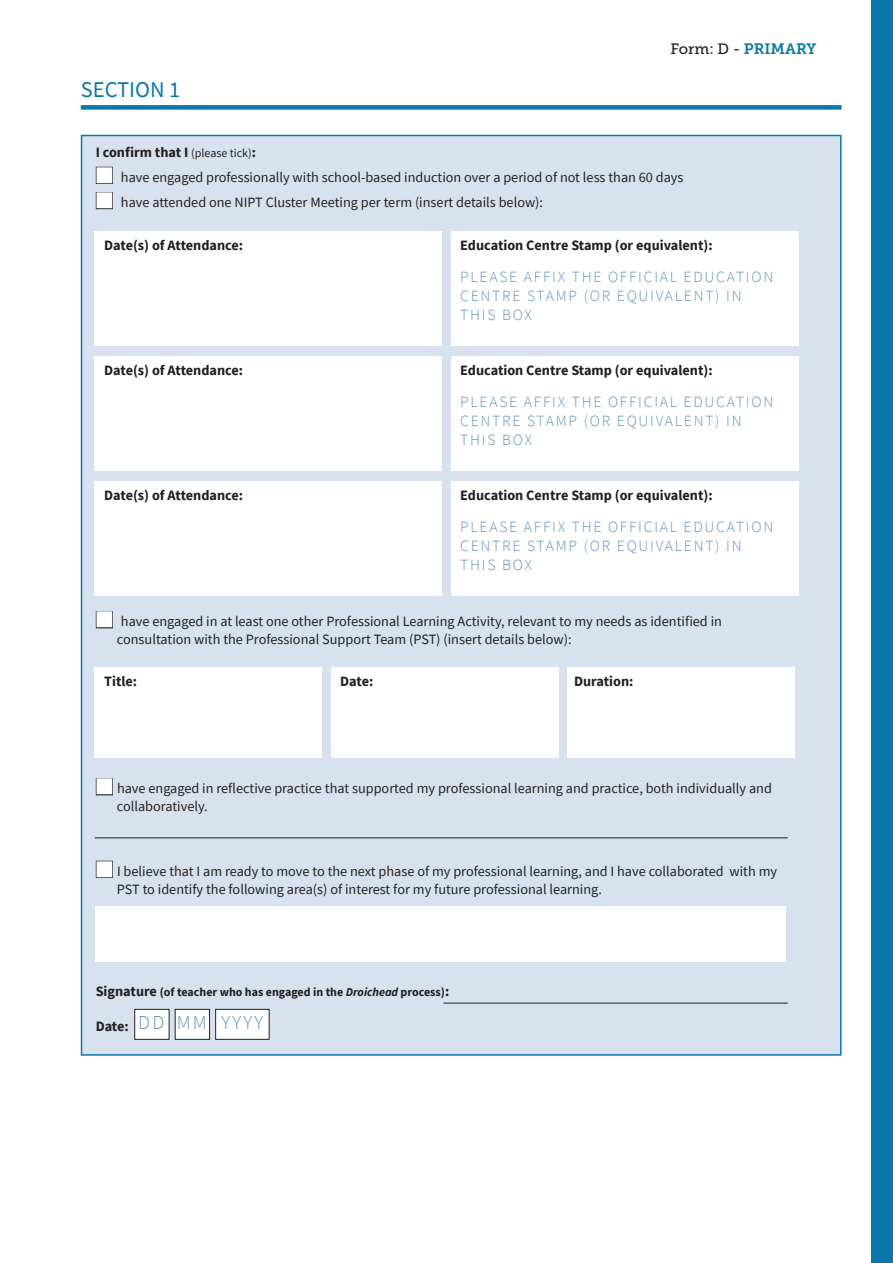
<style>
.page{position:relative;width:893px;height:1263px;background:#fff}
.page>*{position:absolute;margin:0;border:0;box-sizing:border-box;transform-origin:0 0}
.Default{font:22.5px "Source Sans Pro";color:#0a77ad}
.t1{font:300 19.8px "Source Sans Pro";letter-spacing:.11em;color:#6393bf}
.t2{font:300 15.6px/18.8px "Source Sans Pro";letter-spacing:.11em;color:#6393bf}
.t3{font:15px "Museo Slab 500";color:#231f20}
.Body_text_2016{font:14.25px/18px "Source Sans Pro";color:#231f20}
.Body_text_2016-2{font:700 14.25px "Source Sans Pro";color:#231f20}
.t4{font:700 12px "Source Sans Pro";color:#231f20}
.s1{font-family:"Museo Slab 700";color:#0a77ad}
.s2{font-weight:400;font-size:12px}
.s3{font-size:19.5px;color:#fff}
.s4{font-size:14.25px}
.s5{font-style:italic}
</style>
<div class="page">
<div style="left:81px;top:105px;width:760px;height:5px;background:#0a77ad"></div>
<div style="left:81px;top:135px;width:760px;height:921px;background:#d8e2ee;border:2px solid #0a77ad"></div>
<div style="left:96px;top:167px;width:17px;height:17px;border:2px solid #231f20"></div>
<div style="left:96px;top:192px;width:17px;height:17px;border:2px solid #231f20"></div>
<div style="left:135px;top:1009px;width:34px;height:30px;background:#fff"></div>
<div style="left:175px;top:1009px;width:35px;height:30px;background:#fff"></div>
<div style="left:175px;top:1009px;width:35px;height:30px;border:1px solid #231f20"></div>
<div style="left:216px;top:1009px;width:53px;height:30px;background:#fff"></div>
<div style="left:215px;top:1009px;width:54px;height:30px;border:1px solid #231f20"></div>
<div style="left:96px;top:611px;width:17px;height:17px;border:2px solid #231f20"></div>
<div style="left:95px;top:231px;width:347px;height:115px;background:#fff"></div>
<div style="left:95px;top:356px;width:347px;height:115px;background:#fff"></div>
<div style="left:95px;top:481px;width:347px;height:115px;background:#fff"></div>
<div style="left:95px;top:667px;width:227px;height:90px;background:#fff"></div>
<div style="left:95px;top:906px;width:690px;height:55px;background:#fff"></div>
<div style="left:331px;top:667px;width:227px;height:90px;background:#fff"></div>
<div style="left:568px;top:667px;width:227px;height:90px;background:#fff"></div>
<div style="left:451px;top:231px;width:347px;height:115px;background:#fff"></div>
<div style="left:451px;top:356px;width:347px;height:115px;background:#fff"></div>
<div style="left:451px;top:481px;width:347px;height:115px;background:#fff"></div>
<hr style="left:443px;top:1003px;width:345px;height:1px;background:#231f20">
<hr style="left:95px;top:837px;width:693px;height:1px;background:#231f20">
<div style="left:872px;top:0;width:21px;height:1263px;background:#0a77ad"></div>
<div style="left:96px;top:778px;width:17px;height:17px;border:2px solid #231f20"></div>
<div style="left:96px;top:861px;width:17px;height:17px;border:2px solid #231f20"></div>
<p class="Default" style="left:81px;top:75px;width:101px">SECTION 1</p>
<p class="t3" style="left:670px;top:40px;width:148px">Form: D - <span class="s1">PRIMARY</span></p>
<p class="Body_text_2016-2" style="left:96px;top:142px;width:162px">I confirm that I <span class="s2">(please tick)</span>:</p>
<p class="Body_text_2016" style="left:96px;top:168px;width:589px"><span class="s3">■</span> have engaged professionally with school-based induction over a period of not less than 60 days</p>
<p class="Body_text_2016" style="left:96px;top:193px;width:449px"><span class="s3">■</span> have attended one NIPT Cluster Meeting per term (insert details below):</p>
<p class="Body_text_2016-2" style="left:104px;top:236px;width:140px">Date(s) of Attendance:</p>
<p class="Body_text_2016-2" style="left:460px;top:236px;width:254px">Education Centre Stamp (or equivalent):</p>
<p class="t2" style="left:460px;top:268px;width:314px">PLEASE AFFIX THE OFFICIAL EDUCATION<br>CENTRE STAMP (OR EQUIVALENT) IN<br>THIS BOX</p>
<p class="Body_text_2016-2" style="left:104px;top:361px;width:140px">Date(s) of Attendance:</p>
<p class="Body_text_2016-2" style="left:460px;top:361px;width:254px">Education Centre Stamp (or equivalent):</p>
<p class="t2" style="left:460px;top:393px;width:314px">PLEASE AFFIX THE OFFICIAL EDUCATION<br>CENTRE STAMP (OR EQUIVALENT) IN<br>THIS BOX</p>
<p class="Body_text_2016-2" style="left:104px;top:486px;width:140px">Date(s) of Attendance:</p>
<p class="Body_text_2016-2" style="left:460px;top:486px;width:254px">Education Centre Stamp (or equivalent):</p>
<p class="t2" style="left:460px;top:518px;width:314px">PLEASE AFFIX THE OFFICIAL EDUCATION<br>CENTRE STAMP (OR EQUIVALENT) IN<br>THIS BOX</p>
<p class="Body_text_2016" style="left:117px;top:613px;width:607px;text-indent:-21px"><span class="s3">■</span> have engaged in at least one other Professional Learning Activity, relevant to my needs as identified in consultation with the Professional Support Team (PST) (insert details below):</p>
<p class="Body_text_2016-2" style="left:104px;top:672px;width:35px">Title:</p>
<p class="Body_text_2016-2" style="left:340px;top:672px;width:35px">Date:</p>
<p class="Body_text_2016-2" style="left:574px;top:672px;width:61px">Duration:</p>
<p class="Body_text_2016" style="left:117px;top:780px;width:656px;text-indent:-21px"><span class="s3">■</span> have engaged in reflective practice that supported my professional learning and practice, both individually and collaboratively.</p>
<p class="Body_text_2016" style="left:117px;top:862px;width:662px;text-indent:-21px"><span class="s3">■</span> I believe that I am ready to move to the next phase of my professional learning, and I have collaborated with my<br>PST to identify the following area(s) of interest for my future professional learning.</p>
<p class="t4" style="left:96px;top:984px;width:355px"><span class="s4">Signature</span> (of teacher who has engaged in the <span class="s5">Droichead</span> process)<span class="s4">:</span></p>
<p class="Body_text_2016-2" style="left:96px;top:1017px;width:35px">Date:</p>
<p class="t1" style="left:138px;top:1011px;width:127px">DD MM YYYY</p>
</div>
